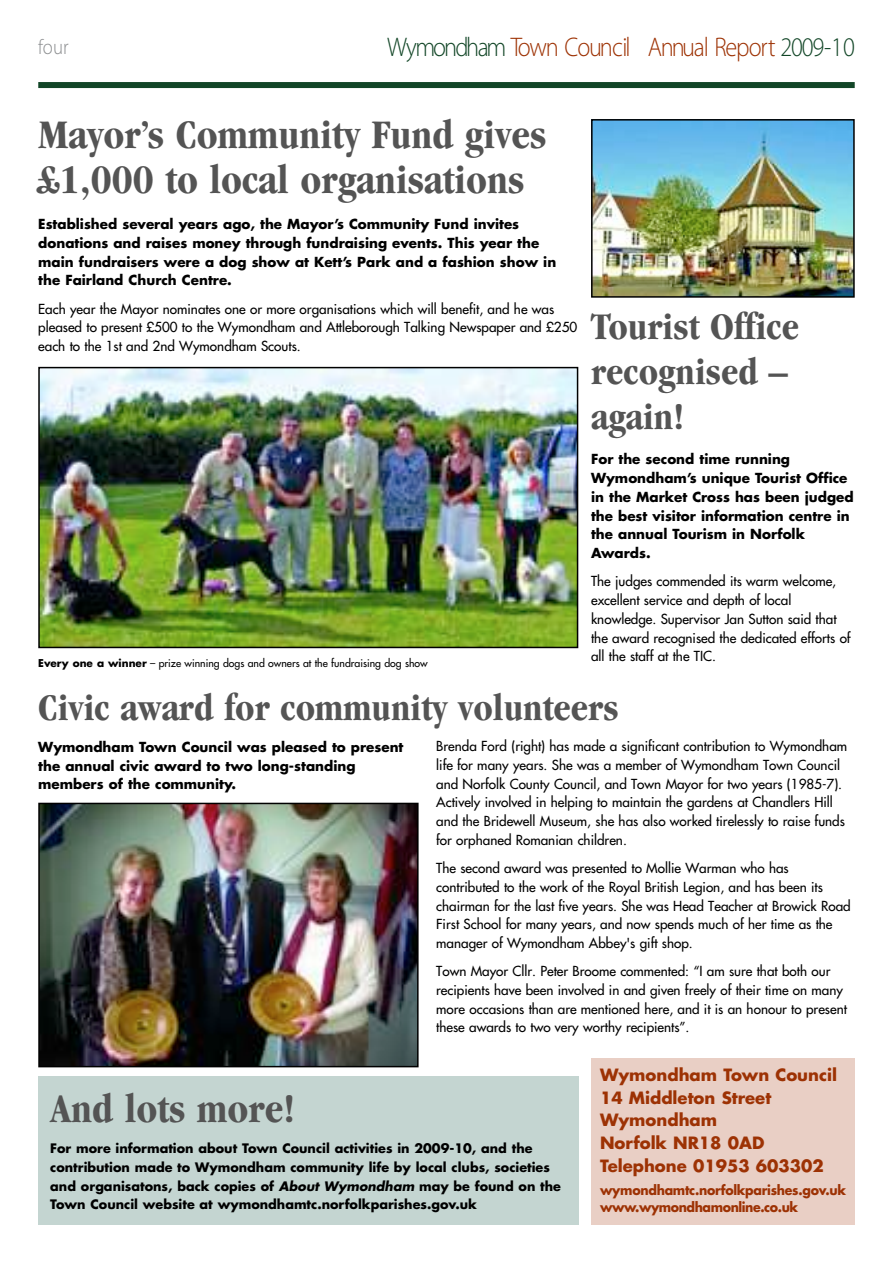
<style>
.page{position:relative;width:893px;height:1263px;background:#fff}
.page>*{position:absolute;margin:0;border:0;box-sizing:border-box;transform-origin:0 0}
.t1{font:700 condensed 42px/45px "Garamond";color:#545454}
.t2{font:700 condensed 39px/45px "Garamond";color:#545454}
.t3{font:300 27px "Myriad Pro";letter-spacing:-.055em;color:#9d3204;scale:.9 1}
.t4{font:300 21px "Myriad Pro";color:#8b8d8f;scale:.9 1}
.t5{font:700 16.5px/23px "Futura";color:#9d3204}
.t6{font:13.5px/18.8px "Futura";color:#000}
.t7{font:700 13.5px/18.8px "Futura";color:#000}
.t8{font:700 13.2px/17px "Futura";letter-spacing:-.02em;color:#9d3204;scale:.95 1}
.t9{font:700 12.75px/18.8px "Futura";color:#000}
.t10{font:10.5px "Futura";color:#000}
.s1{color:#124627}
.s2{font-weight:700}
.s3{font-style:italic}
</style>
<div class="page">
<div style="left:38px;top:82px;width:817px;height:6px;background:#124627"></div>
<div style="left:591px;top:1058px;width:264px;height:167px;background:#e9cfc5"></div>
<div style="left:38px;top:1076px;width:540px;height:149px;background:#c4d5d1"></div>
<img style="left:41px;top:370px;width:534px;height:275px">
<div style="left:38px;top:367px;width:540px;height:281px;border:2px solid #000"></div>
<img style="left:594px;top:122px;width:258px;height:173px">
<div style="left:591px;top:119px;width:264px;height:179px;border:2px solid #000"></div>
<img style="left:41px;top:806px;width:375px;height:258px">
<div style="left:38px;top:803px;width:381px;height:264px;border:2px solid #000"></div>
<h3 class="t4" style="left:38px;top:34px;width:35px">four</h3>
<h3 class="t3" style="left:387px;top:31px;width:521px"><span class="s1">Wymondham</span> Town Council Annual Report <span class="s1">2009-10</span></h3>
<h1 class="t1" style="left:38px;top:112px;width:510px">Mayor’s Community Fund gives £1,000 to local organisations</h1>
<p class="t7" style="left:38px;top:214px;width:519px">Established several years ago, the Mayor’s Community Fund invites donations and raises money through fundraising events. This year the main fundraisers were a dog show at Kett’s Park and a fashion show in the Fairland Church Centre.</p>
<p class="t6" style="left:38px;top:299px;width:540px">Each year the Mayor nominates one or more organisations which will benefit, and he was pleased to present £500 to the Wymondham and Attleborough Talking Newspaper and £250 each to the 1st and 2nd Wymondham Scouts.</p>
<p class="t10" style="left:38px;top:656px;width:391px"><span class="s2">Every one a winner</span> – prize winning dogs and owners at the fundraising dog show</p>
<h2 class="t2" style="left:591px;top:303px;width:209px">Tourist Office recognised – again!</h2>
<p class="t7" style="left:591px;top:450px;width:264px">For the second time running<br>Wymondham’s unique Tourist Office in the Market Cross has been judged the best visitor information centre in the annual Tourism in Norfolk<br>Awards.</p>
<p class="t6" style="left:591px;top:572px;width:261px">The judges commended its warm welcome, excellent service and depth of local knowledge. Supervisor Jan Sutton said that the award recognised the dedicated efforts of all the staff at the TIC.</p>
<h2 class="t2" style="left:38px;top:685px;width:582px">Civic award for community volunteers</h2>
<p class="t7" style="left:38px;top:737px;width:367px">Wymondham Town Council was pleased to present the annual civic award to two long-standing members of the community.</p>
<p class="t6" style="left:436px;top:737px;width:412px">Brenda Ford (right) has made a significant contribution to Wymondham life for many years. She was a member of Wymondham Town Council and Norfolk County Council, and Town Mayor for two years (1985-7).<br>Actively involved in helping to maintain the gardens at Chandlers Hill and the Bridewell Museum, she has also worked tirelessly to raise funds for orphaned Romanian children.</p>
<p class="t6" style="left:436px;top:858px;width:416px">The second award was presented to Mollie Warman who has contributed to the work of the Royal British Legion, and has been its chairman for the last five years. She was Head Teacher at Browick Road First School for many years, and now spends much of her time as the manager of Wymondham Abbey's gift shop.</p>
<p class="t6" style="left:436px;top:962px;width:412px">Town Mayor Cllr. Peter Broome commented: “I am sure that both our recipients have been involved in and given freely of their time on many more occasions than are mentioned here, and it is an honour to present these awards to two very worthy recipients”.</p>
<h1 class="t1" style="left:50px;top:1085px;width:246px">And lots more!</h1>
<p class="t9" style="left:50px;top:1139px;width:512px">For more information about Town Council activities in 2009-10, and the contribution made to Wymondham community life by local clubs, societies and organisatons, back copies of <span class="s3">About Wymondham</span> may be found on the Town Council website at wymondhamtc.norfolkparishes.gov.uk</p>
<p class="t5" style="left:600px;top:1062px;width:238px">Wymondham Town Council<br>14 Middleton Street<br>Wymondham<br>Norfolk NR18 0AD<br>Telephone 01953 603302</p>
<p class="t8" style="left:600px;top:1181px;width:260px">wymondhamtc.norfolkparishes.gov.uk www.wymondhamonline.co.uk</p>
</div>
